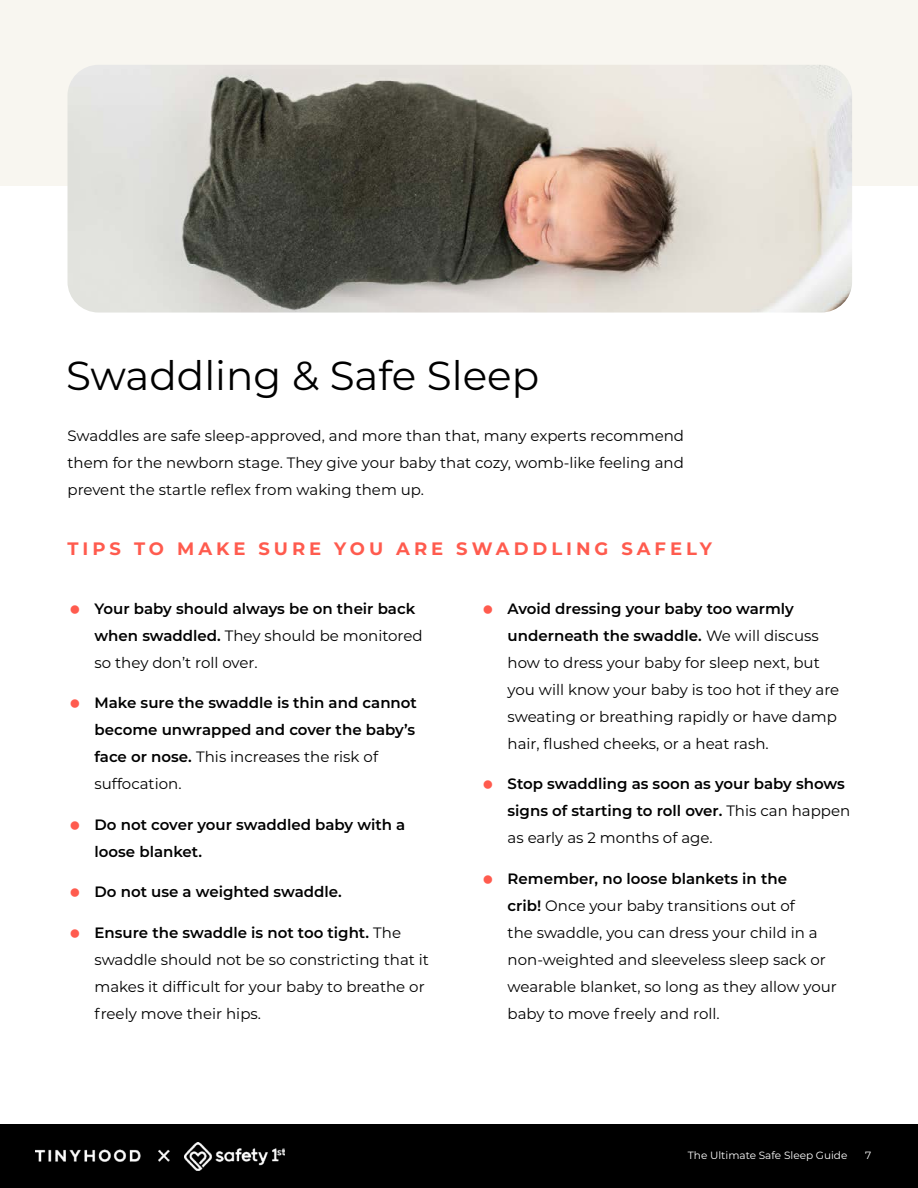
<style>
.page{position:relative;width:918px;height:1188px;background:#fff}
.page>*{position:absolute;margin:0;border:0;box-sizing:border-box;transform-origin:0 0}
.t1{font:40.5px "Montserrat";color:#000}
.t2{font:700 18px "Montserrat";letter-spacing:.22em;color:#ff5b4e}
.t3{font:15px/27px "Montserrat";color:#000}
.t4{font:600 15px/27px "Montserrat";color:#000}
.t5{font:10.5px "Montserrat";color:#fff}
.s1{font-weight:400}
.s2{font-weight:600}
</style>
<div class="page">
<div style="left:0;top:1125px;width:918px;height:63px;background:#000"></div>
<img style="left:36px;top:1149px;width:134px;height:13px">
<img style="left:184px;top:1142px;width:101px;height:28px">
<div style="left:0;top:0;width:918px;height:186px;background:#f8f6f0"></div>
<img style="left:68px;top:65px;width:784px;height:248px">
<h1 class="t1" style="left:66px;top:347px;width:475px">Swaddling &amp; Safe Sleep</h1>
<p class="t3" style="left:68px;top:421px;width:618px;text-align:justify">Swaddles are safe sleep-approved, and more than that, many experts recommend them for the newborn stage. They give your baby that cozy, womb-like feeling and prevent the startle reflex from waking them up.</p>
<p class="t2" style="left:68px;top:536px;width:646px">TIPS TO MAKE SURE YOU ARE SWADDLING SAFELY</p>
<p class="t4" style="left:94px;top:594px;width:330px">Your baby should always be on their back when swaddled. <span class="s1">They should be monitored so they don’t roll over.</span></p>
<p class="t4" style="left:94px;top:689px;width:324px">Make sure the swaddle is thin and cannot become unwrapped and cover the baby’s face or nose. <span class="s1">This increases the risk of suffocation.</span></p>
<p class="t4" style="left:94px;top:810px;width:312px">Do not cover your swaddled baby with a loose blanket.</p>
<p class="t4" style="left:94px;top:878px;width:249px">Do not use a weighted swaddle.</p>
<p class="t3" style="left:94px;top:918px;width:336px"><span class="s2">Ensure the swaddle is not too tight.</span> The swaddle should not be so constricting that it makes it difficult for your baby to breathe or freely move their hips.</p>
<p class="t3" style="left:508px;top:594px;width:333px"><span class="s2">Avoid dressing your baby too warmly underneath the swaddle.</span> We will discuss how to dress your baby for sleep next, but you will know your baby is too hot if they are sweating or breathing rapidly or have damp hair, flushed cheeks, or a heat rash.</p>
<p class="t4" style="left:508px;top:770px;width:344px">Stop swaddling as soon as your baby shows signs of starting to roll over. <span class="s1">This can happen as early as 2 months of age.</span></p>
<p class="t3" style="left:508px;top:864px;width:331px"><span class="s2">Remember, no loose blankets in the<br>crib!</span> Once your baby transitions out of<br>the swaddle, you can dress your child in a non-weighted and sleeveless sleep sack or wearable blanket, so long as they allow your baby to move freely and roll.</p>
<p class="t5" style="left:688px;top:1148px;width:161px">The Ultimate Safe Sleep Guide</p>
<p class="t5" style="left:865px;top:1148px;width:8px">7</p>
</div>
